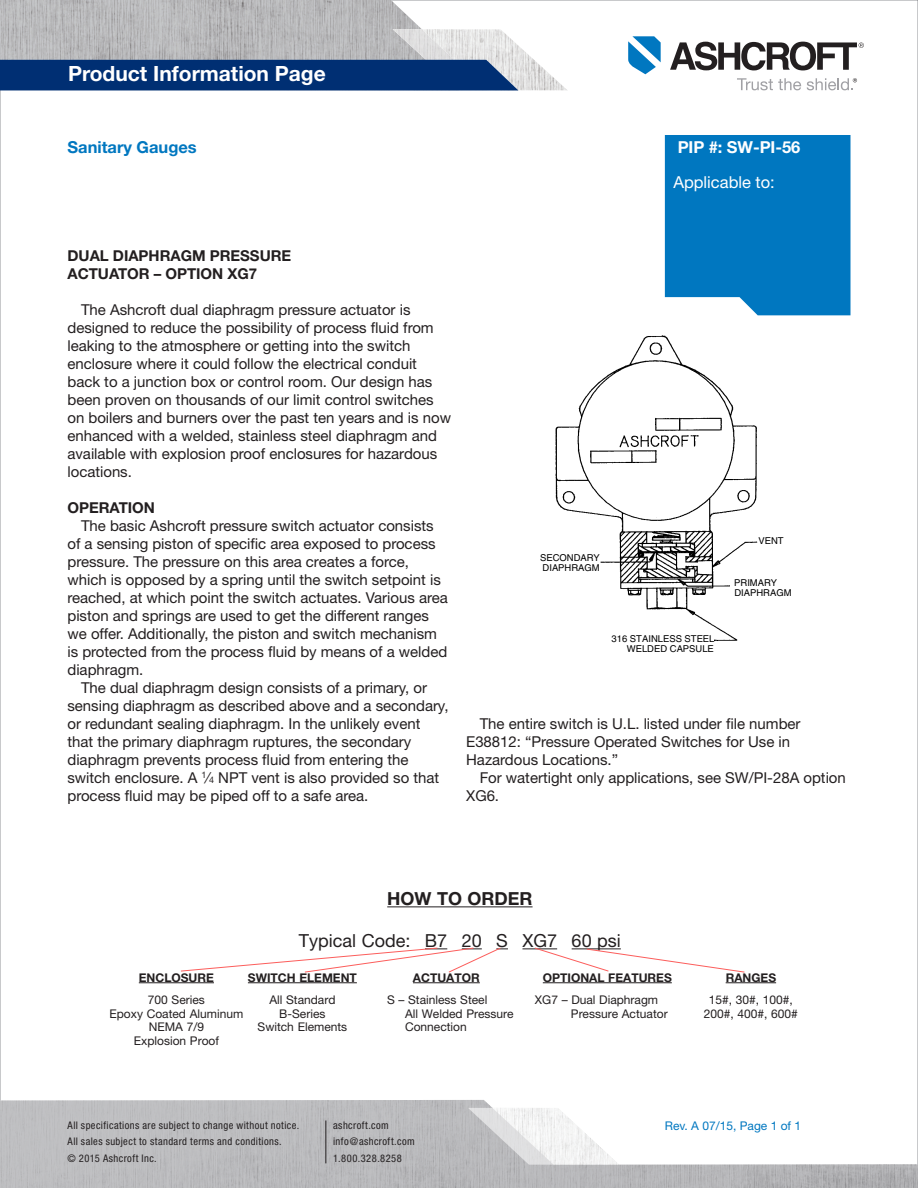
<style>
.page{position:relative;width:918px;height:1188px;background:#fff}
.page>*{position:absolute;margin:0;border:0;box-sizing:border-box;transform-origin:0 0}
.t1{font:700 21px "Helvetica Neue";color:#fff}
.t2{font:18px "Helvetica Neue";color:#231f20}
.t3{font:700 18px "Helvetica Neue";color:#231f20}
.t4{font:700 16.5px "Helvetica Neue";color:#0077c0}
.t5{font:16.5px "Helvetica Neue";color:#fff}
.t6{font:700 16.5px "Helvetica Neue";letter-spacing:-.005em;color:#fff}
.t7{font:15px/18px "Helvetica Neue";color:#231f20}
.t8{font:700 15px "Helvetica Neue";color:#231f20}
.t9{font:12px "Helvetica Neue";color:#231f20}
.t10{font:700 12px "Helvetica Neue";color:#231f20}
.t11{font:12px "Helvetica Neue";color:#0077c0}
.t12{font:condensed 10.5px/16.5px "Helvetica Neue";letter-spacing:.04em;color:#231f20}
.t13{font:9.45px/9.4px "Helvetica";color:#000}
.s1{font-size:9px}
</style>
<div class="page">
<hr style="left:8px;top:90px;width:451px;height:1px;background:#ceced0">
<img style="left:0;top:0;width:459px;height:29px">
<svg style="left:0;top:29px;width:567px;height:61px;background:#7085a3"></svg>
<svg style="left:737px;top:78px;width:64px;height:12px"></svg>
<svg style="left:628px;top:36px;width:33px;height:38px"></svg>
<svg style="left:670px;top:42px;width:194px;height:28px"></svg>
<svg style="left:807px;top:78px;width:50px;height:12px"></svg>
<svg style="left:0;top:1100px;width:918px;height:88px;fill:#bdbec0"></svg>
<svg style="left:468px;top:1108px;width:151px;height:57px"></svg>
<div style="left:665px;top:135px;width:185px;height:180px;background:#0077c0"></div>
<hr style="left:325px;top:1120px;width:1px;height:43px;background:#231f20">
<img style="left:555px;top:335px;width:203px;height:306px">
<div style="left:528px;top:554px;width:72px;height:26px;background:#fff"></div>
<div style="left:598px;top:631px;width:116px;height:25px;background:#fff"></div>
<div style="left:730px;top:575px;width:70px;height:26px;background:#fff"></div>
<hr style="left:387px;top:906px;width:146px;height:1px;background:#231f20">
<hr style="left:522px;top:948px;width:35px;height:1px;background:#231f20">
<hr style="left:139px;top:982px;width:75px;height:1px;background:#231f20">
<hr style="left:248px;top:982px;width:109px;height:1px;background:#231f20">
<hr style="left:413px;top:982px;width:67px;height:1px;background:#231f20">
<hr style="left:543px;top:982px;width:129px;height:1px;background:#231f20">
<hr style="left:726px;top:982px;width:50px;height:1px;background:#231f20">
<svg style="left:181px;top:947px;width:327px;height:26px"></svg>
<svg style="left:534px;top:947px;width:211px;height:26px"></svg>
<p class="t1" style="left:68px;top:60px;width:259px">Product Information Page</p>
<p class="t4" style="left:68px;top:137px;width:131px">Sanitary Gauges</p>
<p class="t6" style="left:678px;top:137px;width:124px">PIP #: SW-PI-56</p>
<p class="t5" style="left:673px;top:172px;width:103px">Applicable to:</p>
<p class="t8" style="left:68px;top:246px;width:225px">DUAL DIAPHRAGM PRESSURE</p>
<p class="t8" style="left:68px;top:264px;width:191px">ACTUATOR – OPTION XG7</p>
<p class="t7" style="left:68px;top:300px;width:385px;text-indent:14px">The Ashcroft dual diaphragm pressure actuator is designed to reduce the possibility of process fluid from leaking to the atmosphere or getting into the switch enclosure where it could follow the electrical conduit back to a junction box or control room. Our design has been proven on thousands of our limit control switches on boilers and burners over the past ten years and is now enhanced with a welded, stainless steel diaphragm and available with explosion proof enclosures for hazardous locations.</p>
<p class="t8" style="left:68px;top:498px;width:89px">OPERATION</p>
<p class="t7" style="left:68px;top:516px;width:382px;text-indent:14px">The basic Ashcroft pressure switch actuator consists of a sensing piston of specific area exposed to process pressure. The pressure on this area creates a force, which is opposed by a spring until the switch setpoint is reached, at which point the switch actuates. Various area piston and springs are used to get the different ranges we offer. Additionally, the piston and switch mechanism is protected from the process fluid by means of a welded diaphragm.</p>
<p class="t7" style="left:68px;top:678px;width:383px;text-indent:14px">The dual diaphragm design consists of a primary, or sensing diaphragm as described above and a secondary, or redundant sealing diaphragm. In the unlikely event that the primary diaphragm ruptures, the secondary diaphragm prevents process fluid from entering the switch enclosure. A <sup>1</sup>⁄<span class="s1">4</span> NPT vent is also provided so that process fluid may be piped off to a safe area.</p>
<p class="t13" style="left:540px;top:553px;width:61px">SECONDARY<br>DIAPHRAGM</p>
<p class="t13" style="left:612px;top:634px;width:104px;text-align:right">316 STAINLESS STEEL<br>WELDED CAPSULE</p>
<p class="t13" style="left:759px;top:536px;width:27px">VENT</p>
<p class="t13" style="left:734px;top:578px;width:59px">PRIMARY<br>DIAPHRAGM</p>
<p class="t7" style="left:466px;top:714px;width:336px;text-indent:14px">The entire switch is U.L. listed under file number<br>E38812: “Pressure Operated Switches for Use in<br>Hazardous Locations.”</p>
<p class="t7" style="left:466px;top:768px;width:381px;text-indent:14px">For watertight only applications, see SW/PI-28A option<br>XG6.</p>
<p class="t3" style="left:387px;top:888px;width:147px">HOW TO ORDER</p>
<p class="t2" style="left:299px;top:930px;width:323px">Typical Code: B7 20 S XG7 60 psi</p>
<p class="t10" style="left:139px;top:970px;width:77px">ENCLOSURE</p>
<p class="t10" style="left:248px;top:970px;width:110px">SWITCH ELEMENT</p>
<p class="t10" style="left:413px;top:970px;width:68px">ACTUATOR</p>
<p class="t10" style="left:543px;top:970px;width:131px">OPTIONAL FEATURES</p>
<p class="t10" style="left:726px;top:970px;width:52px">RANGES</p>
<p class="t9" style="left:148px;top:993px;width:59px">700 Series</p>
<p class="t9" style="left:269px;top:993px;width:68px">All Standard</p>
<p class="t9" style="left:387px;top:993px;width:102px">S – Stainless Steel</p>
<p class="t9" style="left:535px;top:993px;width:125px">XG7 – Dual Diaphragm</p>
<p class="t9" style="left:709px;top:993px;width:86px">15#, 30#, 100#,</p>
<p class="t9" style="left:109px;top:1006px;width:135px">Epoxy Coated Aluminum</p>
<p class="t9" style="left:279px;top:1006px;width:48px">B-Series</p>
<p class="t9" style="left:405px;top:1006px;width:110px">All Welded Pressure</p>
<p class="t9" style="left:571px;top:1006px;width:98px">Pressure Actuator</p>
<p class="t9" style="left:704px;top:1006px;width:96px">200#, 400#, 600#</p>
<p class="t9" style="left:149px;top:1020px;width:57px">NEMA 7/9</p>
<p class="t9" style="left:258px;top:1020px;width:91px">Switch Elements</p>
<p class="t9" style="left:405px;top:1020px;width:63px">Connection</p>
<p class="t9" style="left:134px;top:1033px;width:87px">Explosion Proof</p>
<p class="t12" style="left:68px;top:1117px;width:233px">All specifications are subject to change without notice.<br>All sales subject to standard terms and conditions.<br>© 2015 Ashcroft Inc.</p>
<p class="t12" style="left:333px;top:1117px;width:83px">ashcroft.com info@ashcroft.com<br>1.800.328.8258</p>
<p class="t11" style="left:665px;top:1118px;width:138px">Rev. A 07/15, Page 1 of 1</p>
</div>
